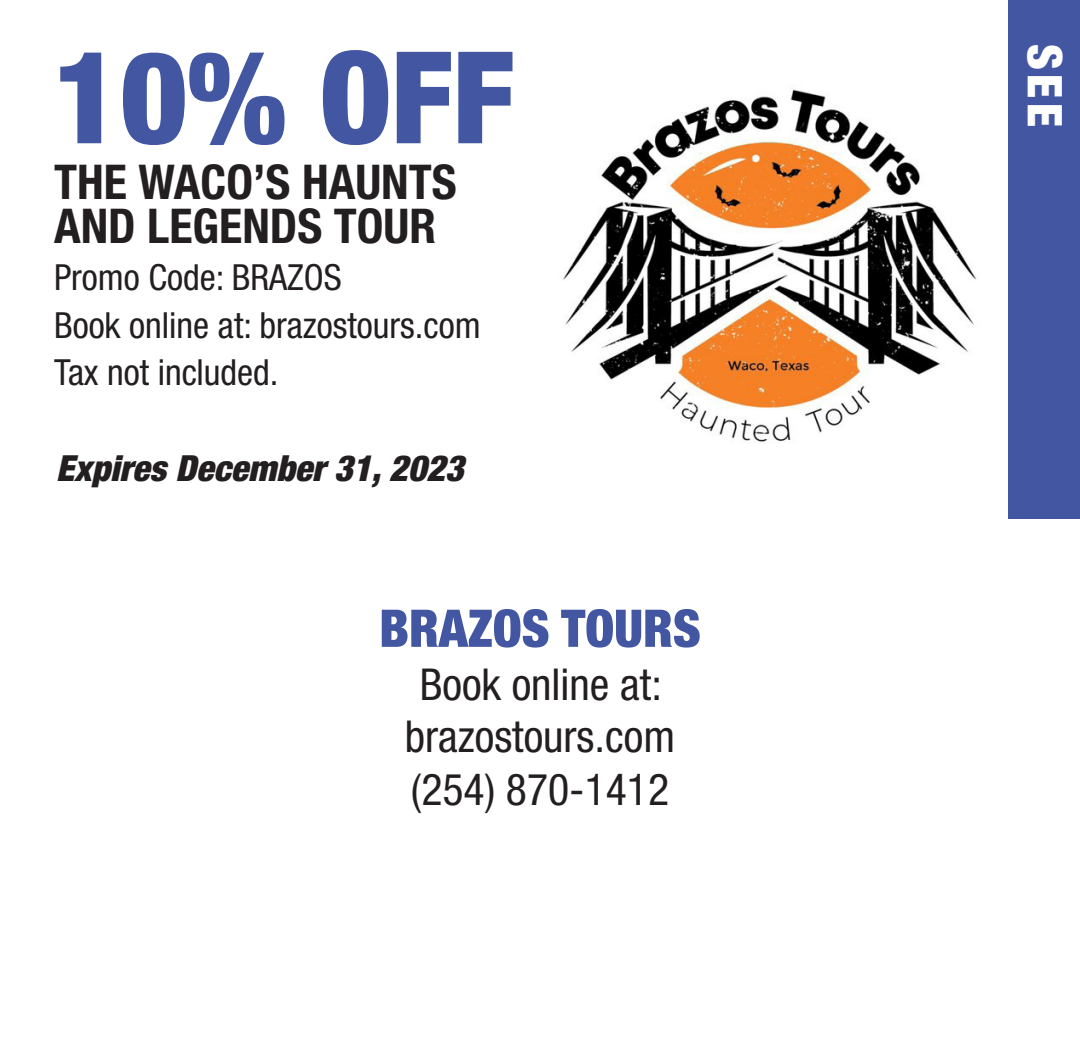
<style>
.page{position:relative;width:1080px;height:1037px;background:#fff}
.page>*{position:absolute;margin:0;border:0;box-sizing:border-box;transform-origin:0 0}
.t1{font:900 condensed 128px "Helvetica Neue LT Std";color:#4356a1}
.t2{font:900 condensed 52px "Helvetica Neue LT Std";color:#4356a1}
.t3{font:700 condensed 48px "Helvetica Neue LT Std";color:#231f20}
.t4{font:900 condensed 48px "Helvetica Neue LT Std";color:#fff}
.t5{font:condensed 44px "Helvetica Neue LT Std";color:#231f20}
.desciprtion_copy_spa{font:condensed 36px "Helvetica Neue LT Std";color:#231f20}
.t6{font:italic 900 condensed 36px "Helvetica Neue LT Std";color:#231f20}
</style>
<div class="page">
<div style="left:1008px;top:0;width:72px;height:518px;background:#4356a1"></div>
<img style="left:562px;top:89px;width:416px;height:353px">
<p class="t1" style="left:54px;top:19px;width:462px">10% OFF</p>
<p class="t3" style="left:54px;top:153px;width:404px">THE WACO’S HAUNTS</p>
<p class="t3" style="left:54px;top:197px;width:384px">AND LEGENDS TOUR</p>
<p class="desciprtion_copy_spa" style="left:54px;top:257px;width:289px">Promo Code: BRAZOS</p>
<p class="desciprtion_copy_spa" style="left:54px;top:304px;width:428px">Book online at: brazostours.com</p>
<p class="desciprtion_copy_spa" style="left:54px;top:351px;width:226px">Tax not included.</p>
<p class="t6" style="left:56px;top:446px;width:409px">Expires December 31, 2023</p>
<p class="t2" style="left:379px;top:596px;width:323px">BRAZOS TOURS</p>
<p class="t5" style="left:420px;top:659px;width:244px">Book online at:</p>
<p class="t5" style="left:405px;top:711px;width:272px">brazostours.com</p>
<p class="t5" style="left:411px;top:764px;width:260px">(254) 870-1412</p>
<p class="t4" style="left:1074px;top:44px;width:85px;rotate:90deg">SEE</p>
</div>
